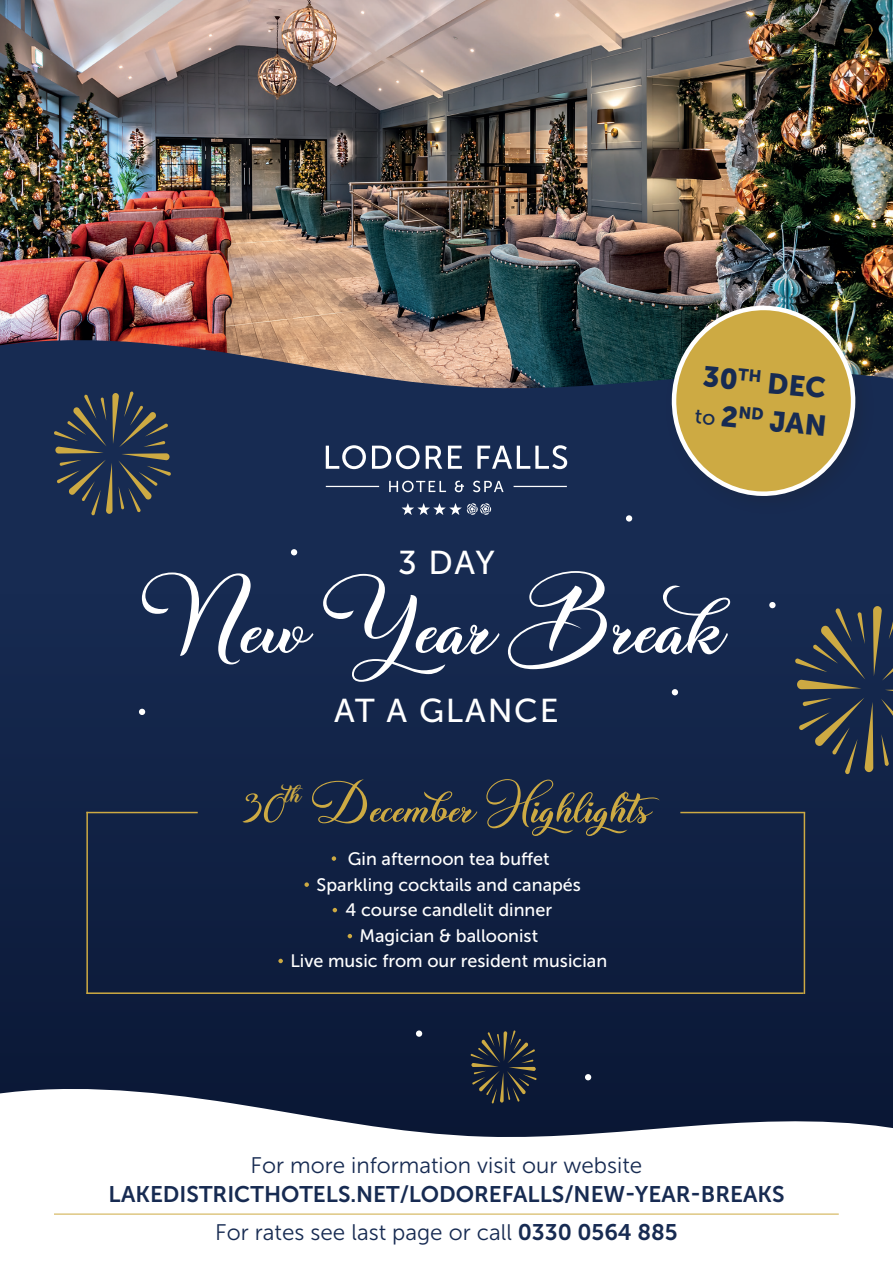
<style>
.page{position:relative;width:893px;height:1263px;background:#fff}
.page>*{position:absolute;margin:0;border:0;box-sizing:border-box;transform-origin:0 0}
.t1{font:112.5px "Christmas Wish Calligraphy";color:#fff;scale:1.07 1}
.t2{font:60px "Christmas Wish Calligraphy";color:#cdaa43;scale:1.07 1}
.t3{font:33px "Museo Sans 500";letter-spacing:.05em;color:#fff}
.t4{font:28.5px "Museo Sans 900";color:#172b52}
.t5{font:22.5px "Museo Sans 300";color:#172b52}
.t6{font:22.5px "Museo Sans 700";color:#172b52}
.t7{font:18px/25.5px "Museo Sans 500";color:#fff;text-align:center}
.s1{font-family:"Museo Sans 700"}
</style>
<div class="page">
<div style="left:0;top:0;width:893px;height:1209px;background:#172b52"></div>
<div style="left:0;top:595px;width:893px;height:624px;background:#102144"></div>
<img style="left:0;top:0;width:893px;height:333px">
<svg style="left:0;top:333px;width:893px;height:56px"></svg>
<div style="left:664px;top:298px;width:211px;height:218px;background:#231f20;opacity:.2"></div>
<hr style="left:86px;top:812px;width:112px;height:1px;background:#cdaa43">
<hr style="left:680px;top:812px;width:125px;height:1px;background:#cdaa43">
<hr style="left:86px;top:992px;width:718px;height:2px;background:#cdaa43">
<hr style="left:86px;top:812px;width:2px;height:182px;background:#cdaa43">
<hr style="left:804px;top:812px;width:1px;height:182px;background:#cdaa43">
<svg style="left:332px;top:856px;width:4px;height:5px"></svg>
<svg style="left:304px;top:882px;width:5px;height:5px"></svg>
<svg style="left:333px;top:908px;width:4px;height:4px"></svg>
<svg style="left:348px;top:934px;width:4px;height:4px"></svg>
<svg style="left:278px;top:959px;width:5px;height:4px"></svg>
<svg style="left:54px;top:391px;width:117px;height:124px"></svg>
<svg style="left:881px;top:689px;width:12px;height:77px"></svg>
<svg style="left:873px;top:604px;width:20px;height:77px"></svg>
<svg style="left:799px;top:698px;width:74px;height:76px"></svg>
<svg style="left:795px;top:608px;width:70px;height:81px"></svg>
<svg style="left:471px;top:1030px;width:66px;height:52px"></svg>
<div style="left:769px;top:602px;width:7px;height:6px;background:#fff;border-radius:50%"></div>
<svg style="left:139px;top:709px;width:6px;height:6px"></svg>
<svg style="left:672px;top:689px;width:6px;height:6px"></svg>
<div style="left:626px;top:515px;width:6px;height:7px;background:#fff;border-radius:50%"></div>
<svg style="left:291px;top:549px;width:6px;height:6px"></svg>
<svg style="left:585px;top:1074px;width:6px;height:6px"></svg>
<div style="left:416px;top:1030px;width:6px;height:7px;background:#fff;border-radius:50%"></div>
<svg style="left:0;top:1082px;width:893px;height:55px;fill:#0b1837"></svg>
<div style="left:0;top:1137px;width:893px;height:125px;background:#fff"></div>
<hr style="left:54px;top:1214px;width:785px;height:1px;background:#cdaa43">
<svg style="left:326px;top:445px;width:241px;height:47px"></svg>
<svg style="left:402px;top:503px;width:89px;height:12px"></svg>
<svg style="left:669px;top:302px;width:188px;height:196px;background:#a59250"></svg>
<h3 class="t4" style="left:705px;top:360px;width:125px;rotate:6deg">30<sup>TH</sup> DEC</h3>
<h3 class="t4" style="left:723px;top:399px;width:108px;rotate:6deg">2<sup>ND</sup> JAN</h3>
<h3 class="t3" style="left:398px;top:544px;width:98px">3 DAY</h3>
<h1 class="t1" style="left:169px;top:549px;width:520px">New Year Break</h1>
<h3 class="t3" style="left:334px;top:692px;width:226px">AT A GLANCE</h3>
<h2 class="t2" style="left:242px;top:766px;width:383px">30<sup>th</sup> December Highlights</h2>
<p class="t7" style="left:290px;top:846px;width:318px">Gin afternoon tea buffet<br>Sparkling cocktails and canapés<br>4 course candlelit dinner<br>Magician &amp; balloonist<br>Live music from our resident musician</p>
<p class="t5" style="left:251px;top:1153px;width:393px">For more information visit our website</p>
<p class="t6" style="left:108px;top:1181px;width:678px">LAKEDISTRICTHOTELS.NET/LODOREFALLS/NEW-YEAR-BREAKS</p>
<p class="t5" style="left:215px;top:1220px;width:464px">For rates see last page or call <span class="s1">0330 0564 885</span></p>
</div>
